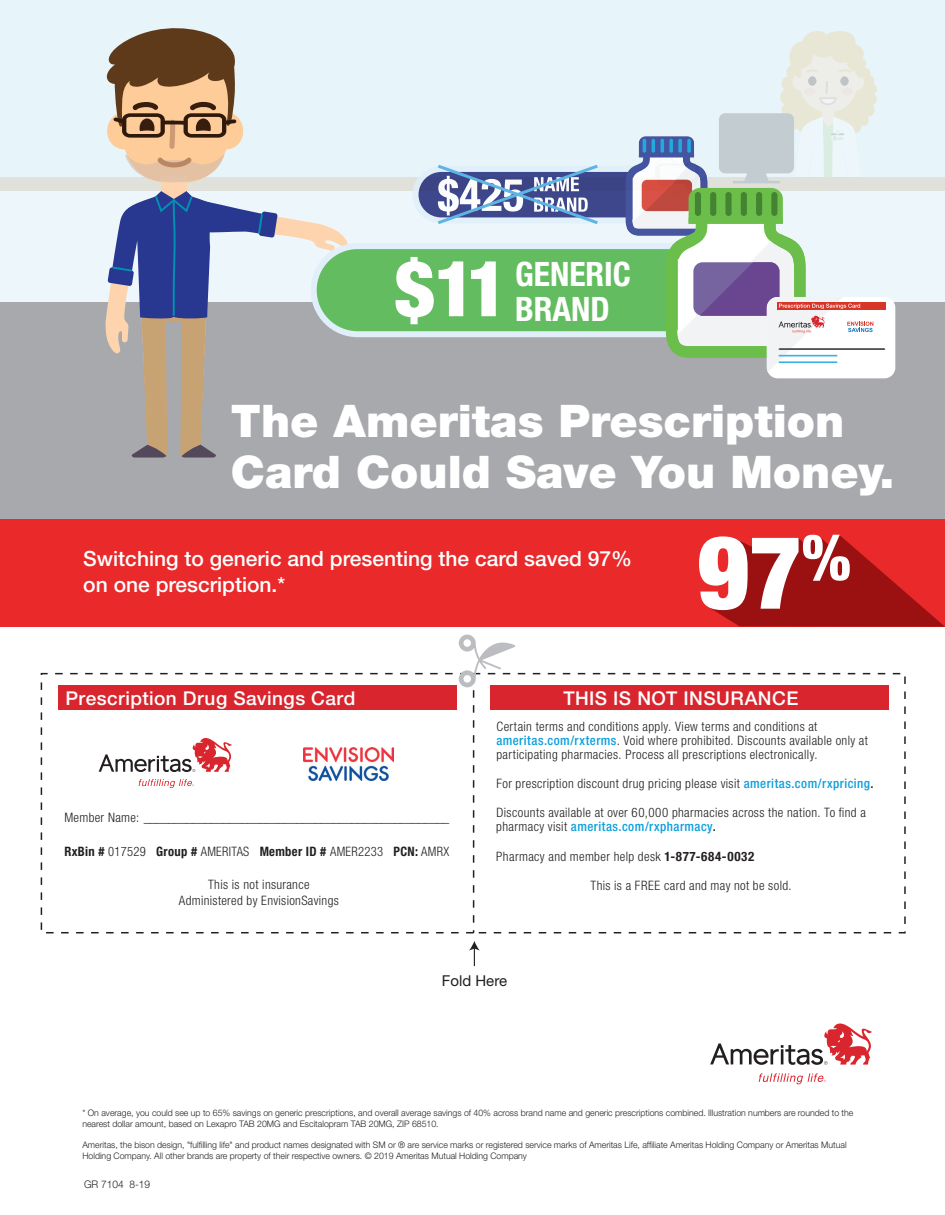
<style>
.page{position:relative;width:945px;height:1215px;background:#fff}
.page>*{position:absolute;margin:0;border:0;box-sizing:border-box;transform-origin:0 0}
.t1{font:900 condensed 77.4px "Helvetica Neue LT Std";color:#fff}
.t2{font:900 45px/51px "Helvetica Neue LT Std";color:#fff}
.t3{font:700 condensed 33.75px/35px "Helvetica Neue LT Std";color:#fff}
.t4{font:500 21px/25.2px "Helvetica Neue LT Std";color:#fff}
.t5{font:500 19.05px "Helvetica Neue LT Std";letter-spacing:.025em;color:#fff}
.t6{font:15px "Helvetica Neue LT Std";color:#231f20}
.t7{font:300 condensed 13.05px/13.8px "Helvetica Neue LT Std";letter-spacing:.03em;color:#231f20}
.t8{font:300 10.5px "Helvetica Neue LT Std";color:#231f20}
.t9{font:300 9px/10.8px "Helvetica Neue LT Std";color:#231f20}
.s1{font-weight:700}
.s2{font-weight:500;color:#0c9fdc}
.s3{font-weight:500}
</style>
<div class="page">
<div style="left:0;top:0;width:945px;height:302px;background:#e7f4fa"></div>
<div style="left:0;top:177px;width:945px;height:14px;background:#e0e1da"></div>
<div style="left:0;top:191px;width:945px;height:111px;background:#edf7fb"></div>
<div style="left:0;top:302px;width:945px;height:221px;background:#a8a9ad"></div>
<div style="left:161px;top:176px;width:25px;height:31px;background:#fdd4ae"></div>
<svg style="left:106px;top:28px;width:138px;height:156px"></svg>
<svg style="left:105px;top:191px;width:243px;height:267px"></svg>
<div style="left:0;top:519px;width:945px;height:108px;background:#e9292a"></div>
<svg style="left:699px;top:535px;width:246px;height:92px"></svg>
<div style="left:58px;top:686px;width:399px;height:24px;background:#d9262e"></div>
<img style="left:303px;top:747px;width:90px;height:34px">
<svg style="left:139px;top:779px;width:55px;height:9px"></svg>
<svg style="left:99px;top:738px;width:133px;height:34px"></svg>
<div style="left:472px;top:673px;width:434px;height:260px;border:2px dashed #231f20"></div>
<div style="left:490px;top:686px;width:399px;height:24px;background:#d9262e"></div>
<svg style="left:459px;top:635px;width:56px;height:52px"></svg>
<svg style="left:469px;top:941px;width:11px;height:25px"></svg>
<svg style="left:759px;top:1073px;width:67px;height:11px"></svg>
<svg style="left:710px;top:1024px;width:162px;height:41px"></svg>
<div style="left:416px;top:169px;width:276px;height:51px;background:#3e478b;border-radius:26px"></div>
<div style="left:413px;top:166px;width:282px;height:57px;border:6px solid #e0eff9;border-radius:26px"></div>
<div style="left:314px;top:246px;width:472px;height:88px;background:#63bd60;border-radius:44px"></div>
<div style="left:311px;top:243px;width:478px;height:94px;border:6px solid #e0eff9;border-radius:44px"></div>
<div style="left:767px;top:297px;width:128px;height:81px;background:#fff;border-radius:11px"></div>
<svg style="left:624px;top:31px;width:261px;height:341px"></svg>
<svg style="left:435px;top:164px;width:166px;height:60px"></svg>
<h1 class="t1" style="left:395px;top:241px;width:114px">$11</h1>
<h3 class="t3" style="left:515px;top:256px;width:117px">GENERIC<br>BRAND</h3>
<h2 class="t2" style="left:231px;top:395px;width:665px">The Ameritas Prescription<br>Card Could Save You Money.</h2>
<h3 class="t4" style="left:83px;top:546px;width:550px">Switching to generic and presenting the card saved 97% on one prescription.*</h3>
<h3 class="t5" style="left:66px;top:687px;width:291px">Prescription Drug Savings Card</h3>
<p class="t7" style="left:64px;top:811px;width:387px">Member Name: __________________________________________________</p>
<p class="t7" style="left:64px;top:844px;width:386px"><span class="s1">RxBin #</span> 017529 <span class="s1">Group #</span> AMERITAS <span class="s1">Member ID #</span> AMER2233 <span class="s1">PCN:</span> AMRX</p>
<p class="t7" style="left:179px;top:877px;width:161px;line-height:15.6px;text-align:center">This is not insurance<br>Administered by EnvisionSavings</p>
<h3 class="t5" style="left:563px;top:686px;width:237px">THIS IS NOT INSURANCE</h3>
<p class="t7" style="left:496px;top:719px;width:373px">Certain terms and conditions apply. View terms and conditions at <span class="s2">ameritas.com/rxterms</span>. Void where prohibited. Discounts available only at participating pharmacies. Process all prescriptions electronically.</p>
<p class="t7" style="left:496px;top:776px;width:379px">For prescription discount drug pricing please visit <span class="s2">ameritas.com/rxpricing</span><span class="s3">.</span></p>
<p class="t7" style="left:496px;top:806px;width:371px">Discounts available at over 60,000 pharmacies across the nation. To find a pharmacy visit <span class="s2">ameritas.com/rxpharmacy</span><span class="s3">.</span></p>
<p class="t7" style="left:496px;top:849px;width:259px">Pharmacy and member help desk <span class="s1">1-877-684-0032</span></p>
<p class="t7" style="left:590px;top:879px;width:203px">This is a FREE card and may not be sold.</p>
<p class="t6" style="left:442px;top:972px;width:67px">Fold Here</p>
<p class="t9" style="left:82px;top:1107px;width:773px">* On average, you could see up to 65% savings on generic prescriptions, and overall average savings of 40% across brand name and generic prescriptions combined. Illustration numbers are rounded to the nearest dollar amount, based on Lexapro TAB 20MG and Escitalopram TAB 20MG, ZIP 68510.</p>
<p class="t9" style="left:82px;top:1139px;width:766px">Ameritas, the bison design, "fulfilling life" and product names designated with SM or ® are service marks or registered service marks of Ameritas Life, affiliate Ameritas Holding Company or Ameritas Mutual<br>Holding Company. All other brands are property of their respective owners. © 2019 Ameritas Mutual Holding Company</p>
<p class="t8" style="left:84px;top:1178px;width:68px">GR 7104 8-19</p>
</div>
